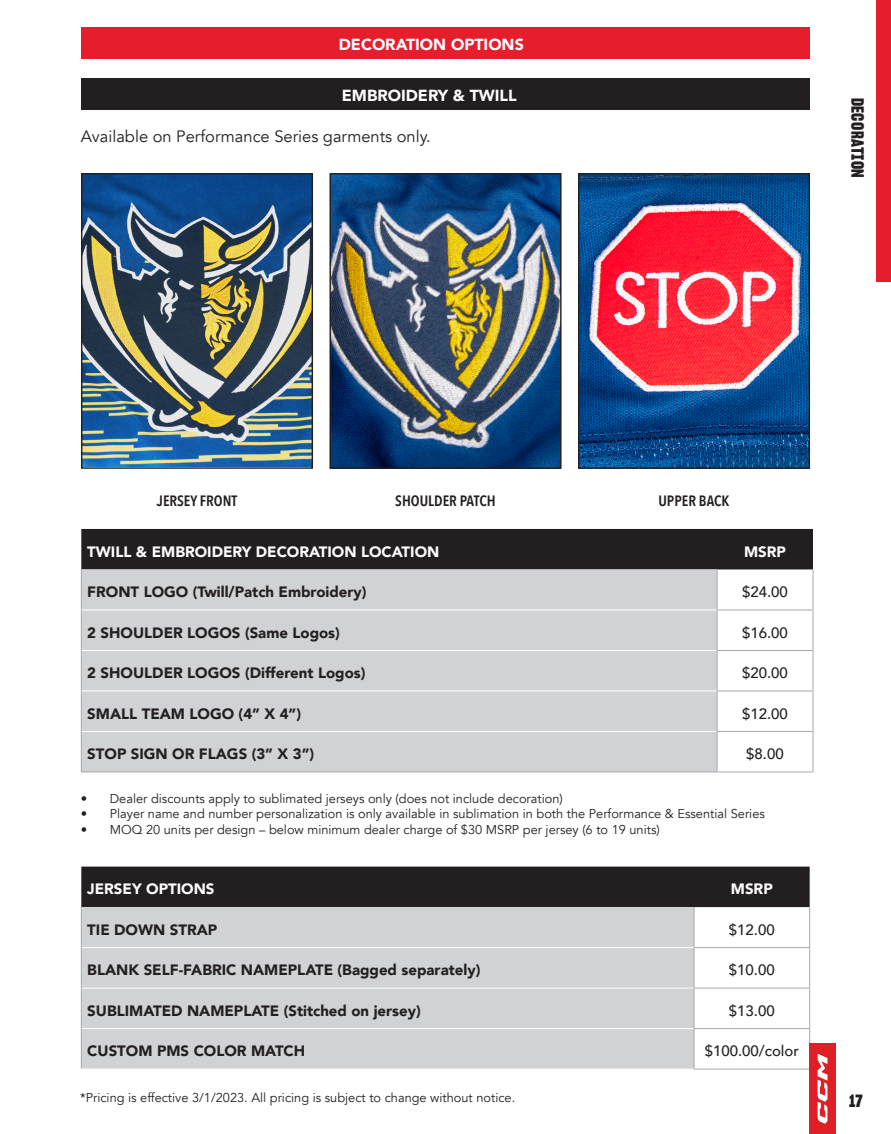
<style>
.page{position:relative;width:891px;height:1134px;background:#fff}
.page>*{position:absolute;margin:0;border:0;box-sizing:border-box;transform-origin:0 0}
.t1{font:700 17.25px "Sharp Grotesk";letter-spacing:.02em;color:#231f20}
.t2{font:16.5px "Avenir";color:#231f20}
.t3{font:900 16.05px "Avenir";color:#fff}
.t4{font:900 15px "Avenir";color:#231f20}
.t5{font:500 15px "Avenir";color:#231f20}
.t6{font:900 15px "Avenir";color:#fff}
.t7{font:600 15px "Avenir Next Condensed";color:#231f20}
.t8{font:12.75px "Avenir";color:#231f20}
</style>
<div class="page">
<div style="left:81px;top:78px;width:729px;height:32px;background:#231f20"></div>
<div style="left:81px;top:529px;width:732px;height:40px;background:#231f20"></div>
<div style="left:82px;top:569px;width:635px;height:203px;background:#d1d2d4"></div>
<hr style="left:81px;top:569px;width:1px;height:41px;background:#a8a9ad">
<hr style="left:717px;top:569px;width:1px;height:41px;background:#a8a9ad">
<hr style="left:813px;top:569px;width:1px;height:41px;background:#a8a9ad">
<hr style="left:81px;top:610px;width:1px;height:40px;background:#a8a9ad">
<hr style="left:717px;top:610px;width:1px;height:40px;background:#a8a9ad">
<hr style="left:813px;top:610px;width:1px;height:40px;background:#a8a9ad">
<hr style="left:81px;top:650px;width:1px;height:41px;background:#a8a9ad">
<hr style="left:717px;top:651px;width:1px;height:40px;background:#a8a9ad">
<hr style="left:813px;top:651px;width:1px;height:40px;background:#a8a9ad">
<hr style="left:81px;top:691px;width:1px;height:40px;background:#a8a9ad">
<hr style="left:717px;top:691px;width:1px;height:40px;background:#a8a9ad">
<hr style="left:813px;top:691px;width:1px;height:40px;background:#a8a9ad">
<hr style="left:81px;top:731px;width:1px;height:41px;background:#a8a9ad">
<hr style="left:717px;top:732px;width:1px;height:40px;background:#a8a9ad">
<hr style="left:813px;top:732px;width:1px;height:40px;background:#a8a9ad">
<hr style="left:81px;top:772px;width:636px;height:1px;background:#a8a9ad">
<hr style="left:717px;top:772px;width:96px;height:1px;background:#a8a9ad">
<hr style="left:717px;top:610px;width:96px;height:1px;background:#a8a9ad">
<hr style="left:717px;top:650px;width:96px;height:1px;background:#a8a9ad">
<hr style="left:717px;top:691px;width:96px;height:1px;background:#a8a9ad">
<hr style="left:717px;top:731px;width:96px;height:1px;background:#a8a9ad">
<hr style="left:82px;top:610px;width:635px;height:1px;background:#fff">
<hr style="left:82px;top:650px;width:635px;height:1px;background:#fff">
<hr style="left:82px;top:691px;width:635px;height:1px;background:#fff">
<hr style="left:82px;top:731px;width:635px;height:1px;background:#fff">
<div style="left:81px;top:867px;width:729px;height:40px;background:#231f20"></div>
<div style="left:82px;top:907px;width:612px;height:162px;background:#d1d2d4"></div>
<hr style="left:81px;top:907px;width:1px;height:41px;background:#a8a9ad">
<hr style="left:694px;top:907px;width:1px;height:40px;background:#a8a9ad">
<hr style="left:809px;top:907px;width:1px;height:40px;background:#a8a9ad">
<hr style="left:81px;top:948px;width:1px;height:40px;background:#a8a9ad">
<hr style="left:694px;top:948px;width:1px;height:40px;background:#a8a9ad">
<hr style="left:809px;top:948px;width:1px;height:40px;background:#a8a9ad">
<hr style="left:81px;top:988px;width:1px;height:41px;background:#a8a9ad">
<hr style="left:694px;top:988px;width:1px;height:40px;background:#a8a9ad">
<hr style="left:809px;top:988px;width:1px;height:40px;background:#a8a9ad">
<hr style="left:81px;top:1029px;width:1px;height:40px;background:#a8a9ad">
<hr style="left:694px;top:1029px;width:1px;height:40px;background:#a8a9ad">
<hr style="left:809px;top:1029px;width:1px;height:40px;background:#a8a9ad">
<hr style="left:694px;top:947px;width:116px;height:1px;background:#a8a9ad">
<hr style="left:694px;top:988px;width:116px;height:1px;background:#a8a9ad">
<hr style="left:694px;top:1028px;width:116px;height:1px;background:#a8a9ad">
<hr style="left:694px;top:1069px;width:116px;height:1px;background:#a8a9ad">
<hr style="left:82px;top:947px;width:612px;height:1px;background:#fff">
<hr style="left:82px;top:988px;width:612px;height:1px;background:#fff">
<hr style="left:82px;top:1028px;width:612px;height:1px;background:#fff">
<img style="left:83px;top:175px;width:228px;height:292px">
<div style="left:81px;top:173px;width:232px;height:296px;border:1px solid #231f20"></div>
<img style="left:332px;top:175px;width:228px;height:292px">
<div style="left:330px;top:173px;width:232px;height:296px;border:1px solid #231f20"></div>
<img style="left:580px;top:175px;width:228px;height:292px">
<div style="left:578px;top:173px;width:232px;height:296px;border:1px solid #231f20"></div>
<div style="left:876px;top:0;width:15px;height:282px;background:#e61d2d"></div>
<div style="left:809px;top:1043px;width:27px;height:91px;background:#de1f26"></div>
<svg style="left:818px;top:1054px;width:9px;height:70px"></svg>
<div style="left:81px;top:27px;width:729px;height:32px;background:#e61d2d"></div>
<p class="t3" style="left:339px;top:31px;width:187px">DECORATION OPTIONS</p>
<p class="t3" style="left:342px;top:82px;width:176px">EMBROIDERY &amp; TWILL</p>
<p class="t2" style="left:81px;top:127px;width:351px">Available on Performance Series garments only.</p>
<h1 class="t1" style="left:869px;top:98px;width:82px;rotate:90deg">DECORATION</h1>
<p class="t7" style="left:157px;top:488px;width:82px">JERSEY FRONT</p>
<p class="t7" style="left:395px;top:488px;width:102px">SHOULDER PATCH</p>
<p class="t7" style="left:658px;top:488px;width:73px">UPPER BACK</p>
<p class="t6" style="left:87px;top:539px;width:354px">TWILL &amp; EMBROIDERY DECORATION LOCATION</p>
<p class="t6" style="left:744px;top:539px;width:43px">MSRP</p>
<p class="t4" style="left:87px;top:579px;width:281px">FRONT LOGO (Twill/Patch Embroidery)</p>
<p class="t5" style="left:742px;top:579px;width:47px">$24.00</p>
<p class="t4" style="left:87px;top:620px;width:254px">2 SHOULDER LOGOS (Same Logos)</p>
<p class="t5" style="left:742px;top:620px;width:47px">$16.00</p>
<p class="t4" style="left:87px;top:660px;width:280px">2 SHOULDER LOGOS (Different Logos)</p>
<p class="t5" style="left:742px;top:660px;width:47px">$20.00</p>
<p class="t4" style="left:87px;top:701px;width:215px">SMALL TEAM LOGO (4” X 4”)</p>
<p class="t5" style="left:742px;top:701px;width:47px">$12.00</p>
<p class="t4" style="left:87px;top:741px;width:228px">STOP SIGN OR FLAGS (3” X 3”)</p>
<p class="t5" style="left:746px;top:741px;width:39px">$8.00</p>
<p class="t8" style="left:81px;top:791px;width:483px">• Dealer discounts apply to sublimated jerseys only (does not include decoration)</p>
<p class="t8" style="left:81px;top:806px;width:685px">• Player name and number personalization is only available in sublimation in both the Performance &amp; Essential Series</p>
<p class="t8" style="left:81px;top:822px;width:580px">• MOQ 20 units per design – below minimum dealer charge of $30 MSRP per jersey (6 to 19 units)</p>
<p class="t6" style="left:87px;top:876px;width:129px">JERSEY OPTIONS</p>
<p class="t6" style="left:731px;top:876px;width:43px">MSRP</p>
<p class="t4" style="left:87px;top:917px;width:131px">TIE DOWN STRAP</p>
<p class="t5" style="left:729px;top:917px;width:47px">$12.00</p>
<p class="t4" style="left:87px;top:957px;width:395px">BLANK SELF-FABRIC NAMEPLATE (Bagged separately)</p>
<p class="t5" style="left:729px;top:957px;width:47px">$10.00</p>
<p class="t4" style="left:87px;top:998px;width:335px">SUBLIMATED NAMEPLATE (Stitched on jersey)</p>
<p class="t5" style="left:729px;top:998px;width:47px">$13.00</p>
<p class="t4" style="left:87px;top:1038px;width:219px">CUSTOM PMS COLOR MATCH</p>
<p class="t5" style="left:705px;top:1038px;width:96px">$100.00/color</p>
<p class="t8" style="left:80px;top:1090px;width:437px">*Pricing is effective 3/1/2023. All pricing is subject to change without notice.</p>
<h1 class="t1" style="left:849px;top:1089px;width:15px">17</h1>
</div>
